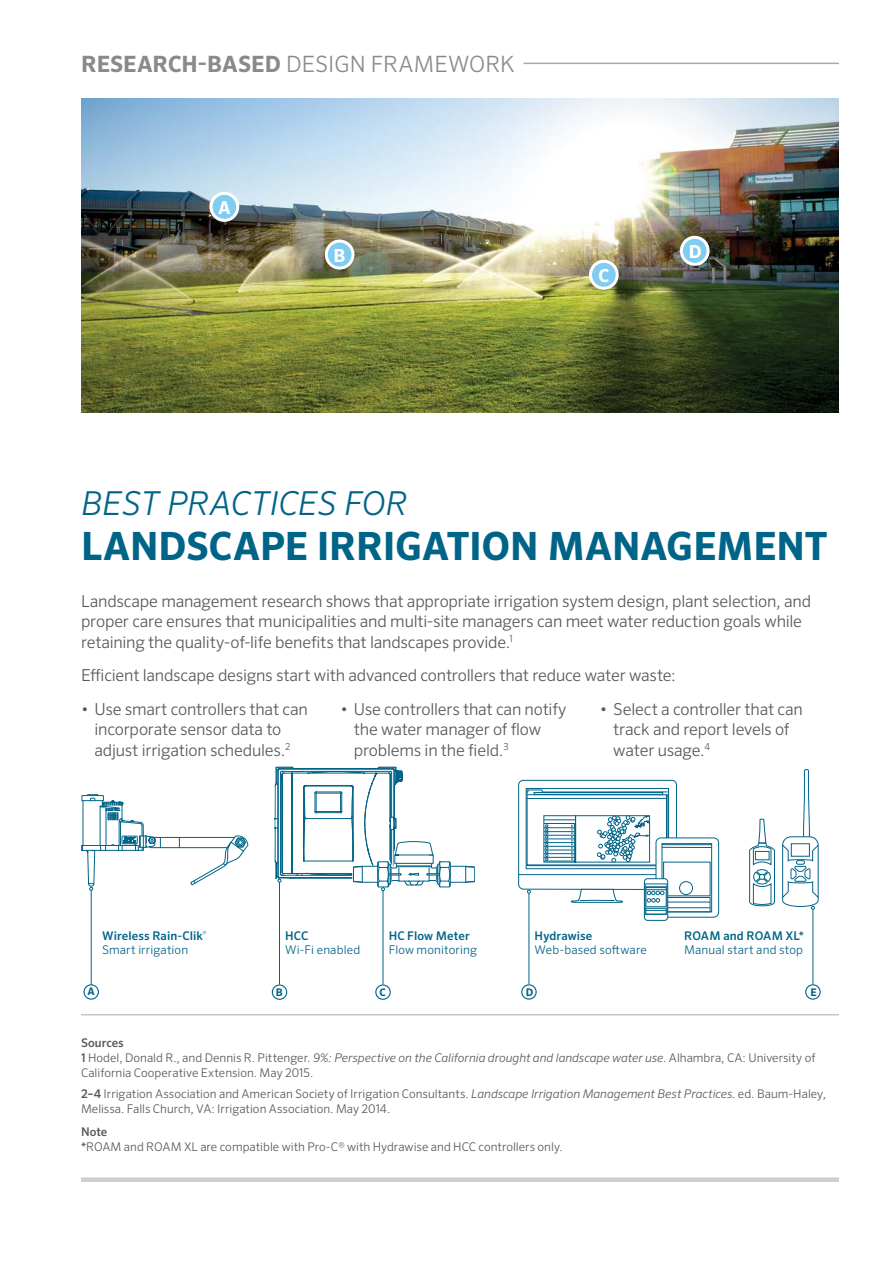
<style>
.page{position:relative;width:893px;height:1263px;background:#fff}
.page>*{position:absolute;margin:0;border:0;box-sizing:border-box;transform-origin:0 0}
.t1{font:700 39px "Sero Pro";letter-spacing:-.005em;color:#006488}
.t2{font:italic 300 33px "Sero Pro";letter-spacing:-.005em;color:#006488}
.t3{font:300 22.5px "Sero Pro";color:#8c8987}
.t4{font:700 18px "Sero Pro";color:#fff}
.t5{font:300 16.5px/20.2px "Sero Pro";letter-spacing:-.015em;color:#58595b}
.t6{font:300 12px/15px "Sero Pro";color:#58595b}
.t7{font:500 12px/14.4px "Sero Pro";letter-spacing:.01em;color:#006488}
.t8{font:300 12px "Sero Pro";letter-spacing:.01em;color:#006488}
.t9{font:700 10.5px "Sero Pro";color:#006488}
.s1{font-weight:700}
.s2{font-weight:300}
.s3{font-weight:500}
.s4{font-style:italic}
</style>
<div class="page">
<div style="left:81px;top:1177px;width:758px;height:5px;background:#cfcdcb"></div>
<hr style="left:523px;top:63px;width:316px;height:1px;background:#aca9a7">
<hr style="left:91px;top:890px;width:1px;height:104px;background:#006488">
<img style="left:81px;top:99px;width:758px;height:314px">
<svg style="left:81px;top:794px;width:167px;height:97px"></svg>
<hr style="left:529px;top:893px;width:1px;height:91px;background:#006488">
<svg style="left:527px;top:890px;width:4px;height:3px"></svg>
<hr style="left:812px;top:909px;width:1px;height:75px;background:#006488">
<svg style="left:275px;top:766px;width:200px;height:250px"></svg>
<div style="left:518px;top:780px;width:159px;height:110px;border:1px solid #006488;border-radius:5px"></div>
<hr style="left:519px;top:874px;width:157px;height:1px;background:#006488">
<div style="left:526px;top:788px;width:143px;height:81px;border:1px solid #006488"></div>
<svg style="left:571px;top:889px;width:52px;height:14px"></svg>
<hr style="left:526px;top:865px;width:143px;height:1px;background:#006488">
<svg style="left:527px;top:788px;width:141px;height:77px"></svg>
<svg style="left:656px;top:838px;width:63px;height:79px"></svg>
<div style="left:656px;top:838px;width:63px;height:79px;border:1px solid #006488;border-radius:5px"></div>
<div style="left:662px;top:843px;width:50px;height:69px;border:1px solid #006488"></div>
<hr style="left:662px;top:844px;width:50px;height:1px;background:#006488">
<hr style="left:662px;top:847px;width:50px;height:1px;background:#006488">
<div style="left:666px;top:897px;width:44px;height:15px;border:1px solid #006488"></div>
<hr style="left:666px;top:902px;width:44px;height:1px;background:#006488">
<hr style="left:666px;top:907px;width:44px;height:1px;background:#006488">
<div style="left:679px;top:881px;width:14px;height:14px;border:1px solid #006488;border-radius:50%"></div>
<svg style="left:644px;top:879px;width:24px;height:41px"></svg>
<div style="left:644px;top:878px;width:24px;height:42px;border:1px solid #006488;border-radius:3px"></div>
<div style="left:645px;top:884px;width:22px;height:30px;border:1px solid #006488"></div>
<div style="left:646px;top:887px;width:20px;height:20px;border:1px solid #006488"></div>
<svg style="left:645px;top:908px;width:22px;height:6px"></svg>
<svg style="left:645px;top:886px;width:22px;height:16px"></svg>
<svg style="left:749px;top:819px;width:26px;height:87px"></svg>
<svg style="left:782px;top:769px;width:37px;height:141px"></svg>
<div style="left:755px;top:851px;width:14px;height:9px;border:1px solid #006488"></div>
<div style="left:791px;top:843px;width:19px;height:13px;border:1px solid #006488"></div>
<div style="left:211px;top:193px;width:27px;height:27px;background:#81cdf2;border-radius:50%"></div>
<div style="left:210px;top:192px;width:29px;height:30px;border:3px solid #fff;border-radius:50%"></div>
<div style="left:326px;top:241px;width:27px;height:27px;background:#81cdf2;border-radius:50%"></div>
<div style="left:325px;top:240px;width:29px;height:30px;border:3px solid #fff;border-radius:50%"></div>
<div style="left:590px;top:261px;width:27px;height:27px;background:#81cdf2;border-radius:50%"></div>
<div style="left:589px;top:260px;width:30px;height:30px;border:3px solid #fff;border-radius:50%"></div>
<div style="left:681px;top:237px;width:27px;height:27px;background:#81cdf2;border-radius:50%"></div>
<div style="left:680px;top:236px;width:30px;height:30px;border:3px solid #fff;border-radius:50%"></div>
<div style="left:84px;top:985px;width:14px;height:14px;background:#fff;border-radius:50%"></div>
<div style="left:83px;top:984px;width:16px;height:16px;border:1px solid #006488;border-radius:50%"></div>
<div style="left:272px;top:985px;width:15px;height:14px;background:#fff;border-radius:50%"></div>
<div style="left:272px;top:984px;width:15px;height:16px;border:1px solid #006488;border-radius:50%"></div>
<div style="left:376px;top:985px;width:14px;height:14px;background:#fff;border-radius:50%"></div>
<div style="left:375px;top:984px;width:16px;height:16px;border:1px solid #006488;border-radius:50%"></div>
<div style="left:521px;top:984px;width:16px;height:16px;border:1px solid #006488;border-radius:50%"></div>
<div style="left:805px;top:984px;width:16px;height:16px;border:1px solid #006488;border-radius:50%"></div>
<hr style="left:81px;top:1014px;width:758px;height:1px;background:#a7a9ac">
<h3 class="t3" style="left:81px;top:50px;width:435px"><span class="s1">RESEARCH-BASED</span> DESIGN FRAMEWORK</h3>
<p class="t4" style="left:218px;top:196px;width:14px">A</p>
<p class="t4" style="left:334px;top:244px;width:14px">B</p>
<p class="t4" style="left:598px;top:264px;width:12px">C</p>
<p class="t4" style="left:689px;top:240px;width:14px">D</p>
<h2 class="t2" style="left:81px;top:483px;width:328px">BEST PRACTICES FOR</h2>
<h1 class="t1" style="left:81px;top:522px;width:748px">LANDSCAPE IRRIGATION MANAGEMENT</h1>
<p class="t5" style="left:81px;top:591px;width:732px">Landscape management research shows that appropriate irrigation system design, plant selection, and proper care ensures that municipalities and multi-site managers can meet water reduction goals while retaining the quality-of-life benefits that landscapes provide.<sup>1</sup></p>
<p class="t5" style="left:81px;top:665px;width:596px">Efficient landscape designs start with advanced controllers that reduce water waste:</p>
<p class="t5" style="left:94px;top:699px;width:215px;text-indent:-13px">• Use smart controllers that can incorporate sensor data to adjust irrigation schedules.<sup>2</sup></p>
<p class="t5" style="left:354px;top:699px;width:214px;text-indent:-13px">• Use controllers that can notify the water manager of flow problems in the field.<sup>3</sup></p>
<p class="t5" style="left:613px;top:699px;width:191px;text-indent:-13px">• Select a controller that can track and report levels of water usage.<sup>4</sup></p>
<p class="t7" style="left:102px;top:928px;width:106px">Wireless Rain-Clik<sup>®<br></sup><span class="s2">Smart irrigation</span></p>
<p class="t7" style="left:285px;top:928px;width:25px">HCC</p>
<p class="t8" style="left:285px;top:943px;width:77px">Wi-Fi enabled</p>
<p class="t7" style="left:389px;top:928px;width:83px">HC Flow Meter</p>
<p class="t8" style="left:389px;top:943px;width:90px">Flow monitoring</p>
<p class="t7" style="left:535px;top:928px;width:59px">Hydrawise</p>
<p class="t8" style="left:535px;top:943px;width:114px">Web-based software</p>
<p class="t7" style="left:684px;top:928px;width:121px">ROAM and ROAM XL*</p>
<p class="t8" style="left:684px;top:943px;width:120px">Manual start and stop</p>
<p class="t9" style="left:88px;top:985px;width:9px">A</p>
<p class="t9" style="left:276px;top:985px;width:9px">B</p>
<p class="t9" style="left:379px;top:986px;width:8px">C</p>
<p class="t9" style="left:526px;top:986px;width:9px">D</p>
<p class="t9" style="left:810px;top:986px;width:8px">E</p>
<p class="t6" style="left:81px;top:1035px;width:736px"><span class="s3">Sources<br>1</span> Hodel, Donald R., and Dennis R. Pittenger. <span class="s4">9%: Perspective on the California drought and landscape water use</span>. Alhambra, CA: University of<br>California Cooperative Extension. May 2015.</p>
<p class="t6" style="left:81px;top:1086px;width:746px"><span class="s3">2–4</span> Irrigation Association and American Society of Irrigation Consultants. <span class="s4">Landscape Irrigation Management Best Practices</span>. ed. Baum-Haley,<br>Melissa. Falls Church, VA: Irrigation Association. May 2014.</p>
<p class="t6" style="left:81px;top:1124px;width:483px"><span class="s3">Note<br>*</span>ROAM and ROAM XL are compatible with Pro-C® with Hydrawise and HCC controllers only.</p>
</div>
